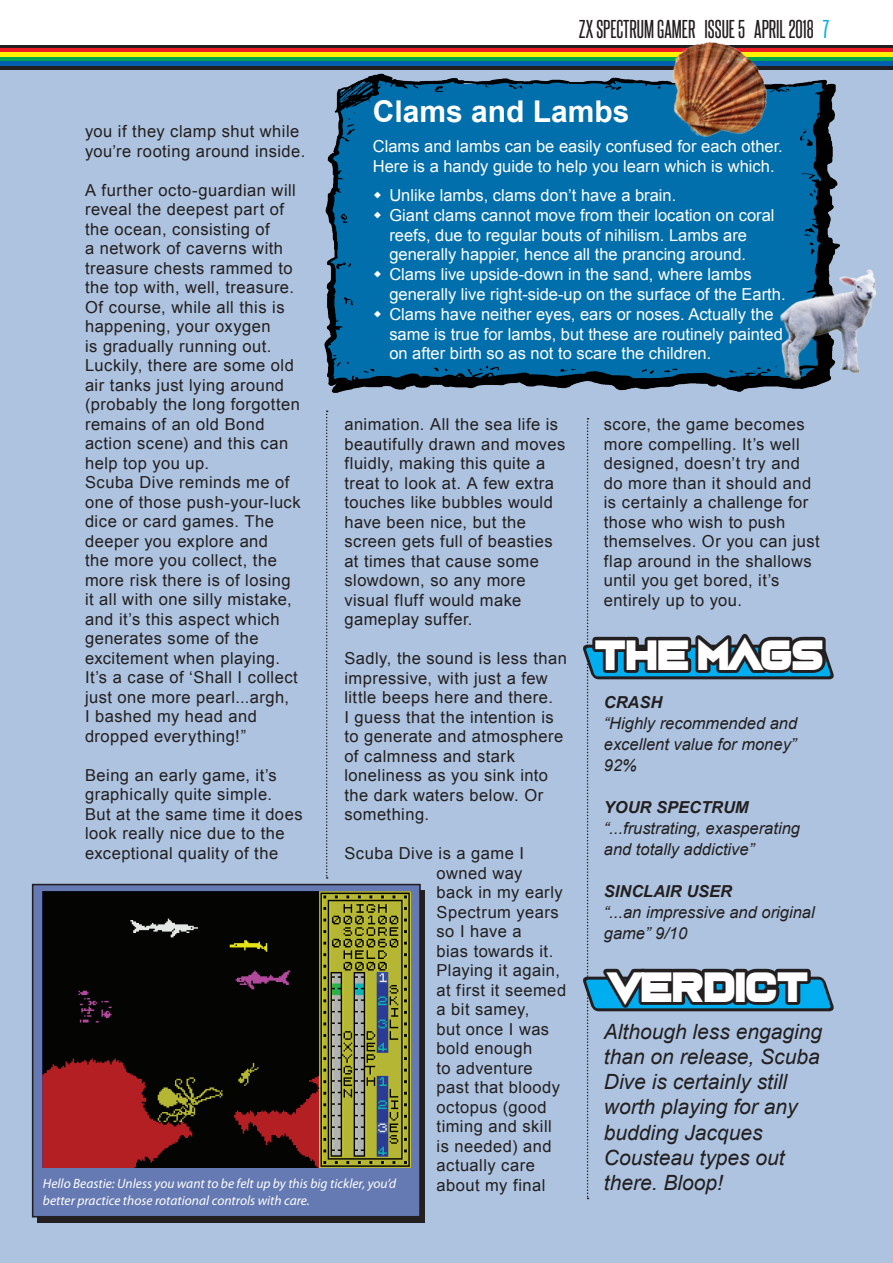
<style>
.page{position:relative;width:893px;height:1263px;background:#fff}
.page>*{position:absolute;margin:0;border:0;box-sizing:border-box;transform-origin:0 0}
.t1{font:35.7px "Rumutocu";color:#fff}
.t2{font:700 30px "Arial";color:#fff}
.t3{font:22.2px "Steelfish Rg";color:#231f20}
.t4{font:italic 21px/25.2px "Arial";color:#231f20}
.t5{font:16.5px/19.5px "Arial";letter-spacing:.03em;color:#231f20}
.t6{font:16.5px/19.8px "Arial";color:#fff}
.t7{font:italic 16.5px/21px "Arial";color:#231f20}
.t8{font:italic 700 16.5px "Arial";color:#231f20}
.t9{font:italic 13.5px/16.2px "Myriad Pro";color:#fff}
.s1{color:#00aeef}
</style>
<div class="page">
<div style="left:0;top:55px;width:893px;height:1208px;background:#adc3df"></div>
<div style="left:0;top:45px;width:893px;height:25px;background:#231f20"></div>
<hr style="left:0;top:48px;width:893px;height:4px;background:#ee1d23">
<div style="left:0;top:52px;width:893px;height:5px;background:#fff101"></div>
<div style="left:0;top:57px;width:893px;height:5px;background:#00a54f"></div>
<hr style="left:0;top:62px;width:893px;height:4px;background:#015fae">
<svg style="left:326px;top:411px;width:2px;height:468px"></svg>
<img style="left:324px;top:73px;width:516px;height:320px">
<div style="left:38px;top:890px;width:387px;height:332px;background:#231f20"></div>
<div style="left:33px;top:884px;width:387px;height:333px;background:#6579b2"></div>
<div style="left:32px;top:884px;width:389px;height:333px;border:2px solid #231f20"></div>
<svg style="left:583px;top:418px;width:251px;height:781px"></svg>
<img style="left:647px;top:42px;width:139px;height:119px">
<img style="left:776px;top:263px;width:101px;height:122px">
<img style="left:43px;top:892px;width:368px;height:276px">
<svg style="left:374px;top:191px;width:7px;height:7px"></svg>
<svg style="left:374px;top:211px;width:7px;height:7px"></svg>
<svg style="left:374px;top:271px;width:7px;height:6px"></svg>
<svg style="left:374px;top:310px;width:7px;height:7px"></svg>
<h3 class="t3" style="left:579px;top:15px;width:252px">ZX SPECTRUM GAMER ISSUE 5 APRIL 2018 <span class="s1">7</span></h3>
<h2 class="t2" style="left:373px;top:91px;width:258px">Clams and Lambs</h2>
<p class="t5" style="left:85px;top:122px;width:222px">you if they clamp shut while you’re rooting around inside.</p>
<p class="t5" style="left:85px;top:180px;width:217px">A further octo-guardian will reveal the deepest part of the ocean, consisting of<br>a network of caverns with treasure chests rammed to the top with, well, treasure.<br>Of course, while all this is happening, your oxygen<br>is gradually running out.<br>Luckily, there are some old air tanks just lying around (probably the long forgotten remains of an old Bond action scene) and this can help top you up.<br>Scuba Dive reminds me of one of those push-your-luck dice or card games. The deeper you explore and<br>the more you collect, the more risk there is of losing it all with one silly mistake, and it’s this aspect which generates some of the excitement when playing.<br>It’s a case of ‘Shall I collect just one more pearl...argh,<br>I bashed my head and dropped everything!”</p>
<p class="t5" style="left:85px;top:765px;width:219px">Being an early game, it’s graphically quite simple.<br>But at the same time it does look really nice due to the exceptional quality of the</p>
<p class="t6" style="left:373px;top:137px;width:411px">Clams and lambs can be easily confused for each other.<br>Here is a handy guide to help you learn which is which.</p>
<p class="t6" style="left:389px;top:185px;width:398px">Unlike lambs, clams don’t have a brain.<br>Giant clams cannot move from their location on coral reefs, due to regular bouts of nihilism. Lambs are generally happier, hence all the prancing around.<br>Clams live upside-down in the sand, where lambs generally live right-side-up on the surface of the Earth.<br>Clams have neither eyes, ears or noses. Actually the same is true for lambs, but these are routinely painted on after birth so as not to scare the children.</p>
<p class="t5" style="left:344px;top:415px;width:222px">animation. All the sea life is beautifully drawn and moves fluidly, making this quite a treat to look at. A few extra touches like bubbles would have been nice, but the screen gets full of beasties at times that cause some slowdown, so any more visual fluff would make gameplay suffer.</p>
<p class="t5" style="left:344px;top:649px;width:224px">Sadly, the sound is less than impressive, with just a few little beeps here and there.<br>I guess that the intention is to generate and atmosphere of calmness and stark loneliness as you sink into the dark waters below. Or something.</p>
<p class="t5" style="left:437px;top:844px;width:131px;text-indent:-92px">Scuba Dive is a game I owned way<br>back in my early<br>Spectrum years so I have a<br>bias towards it.<br>Playing it again, at first it seemed a bit samey,<br>but once I was bold enough<br>to adventure past that bloody octopus (good timing and skill is needed) and actually care about my final</p>
<p class="t5" style="left:604px;top:415px;width:217px">score, the game becomes more compelling. It’s well designed, doesn’t try and do more than it should and is certainly a challenge for those who wish to push themselves. Or you can just flap around in the shallows until you get bored, it’s entirely up to you.</p>
<h1 class="t1" style="left:596px;top:636px;width:230px">THE MAGS</h1>
<p class="t8" style="left:604px;top:692px;width:60px">CRASH</p>
<p class="t7" style="left:604px;top:713px;width:195px;text-align:justify">“Highly recommended and excellent value for money” 92%</p>
<p class="t8" style="left:604px;top:797px;width:146px">YOUR SPECTRUM</p>
<p class="t7" style="left:604px;top:818px;width:198px">“...frustrating, exasperating and totally addictive”</p>
<p class="t8" style="left:604px;top:881px;width:130px">SINCLAIR USER</p>
<p class="t7" style="left:604px;top:902px;width:212px">“...an impressive and original game” 9/10</p>
<h1 class="t1" style="left:610px;top:968px;width:200px">VERDICT</h1>
<p class="t4" style="left:604px;top:1019px;width:220px">Although less engaging than on release, Scuba<br>Dive is certainly still worth playing for any budding Jacques<br>Cousteau types out there. Bloop!</p>
<p class="t9" style="left:43px;top:1175px;width:355px">Hello Beastie: Unless you want to be felt up by this big tickler, you’d better practice those rotational controls with care.</p>
</div>
